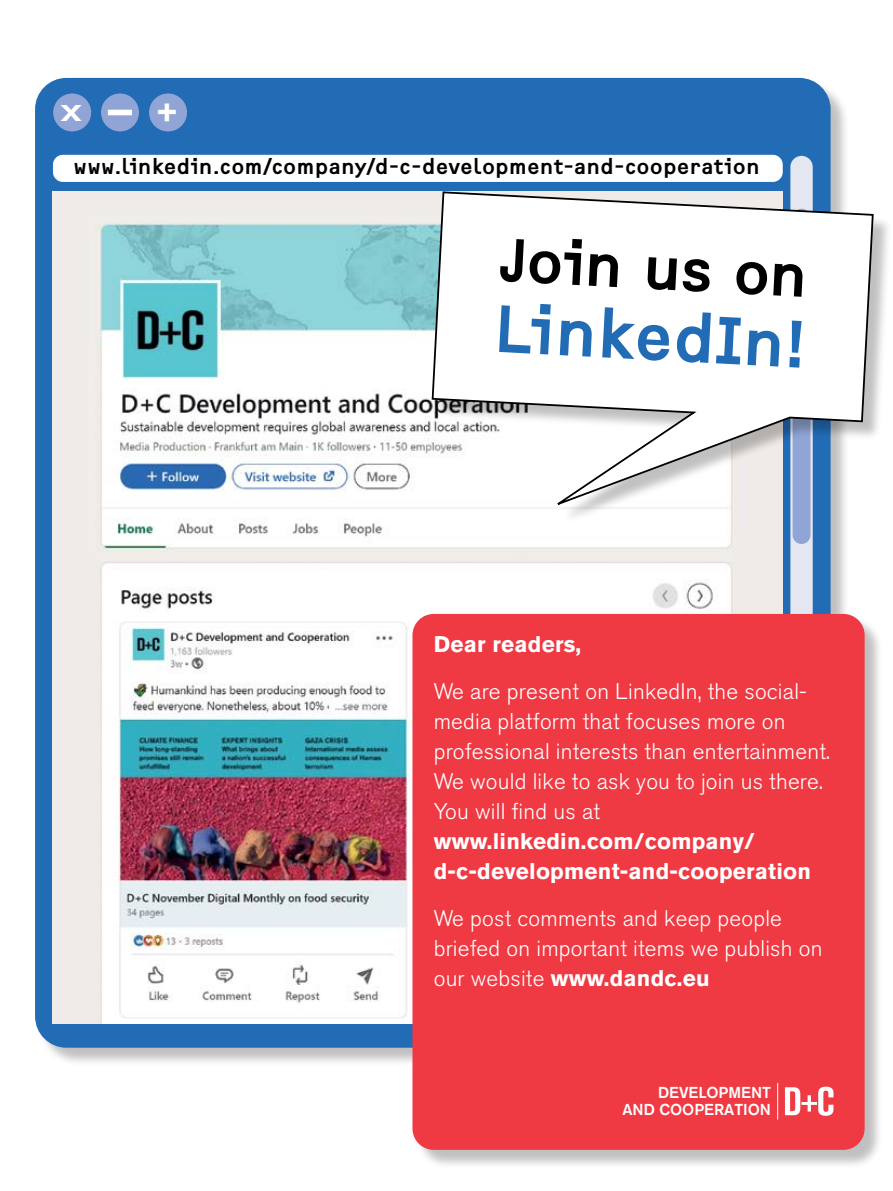
<style>
.page{position:relative;width:893px;height:1191px;background:#fff}
.page>*{position:absolute;margin:0;border:0;box-sizing:border-box;transform-origin:0 0}
.t1{font:700 68.85px "F2 FOCR Bczyk LT Std";color:#226bb5}
.t2{font:700 63px "F2 FOCR Bczyk LT Std";color:#000}
.t3{font:700 35.4px "F2 FOCR Bczyk LT Std";color:#fff}
.t4{font:700 23.7px "F2 FOCR Bczyk LT Std";color:#fff;scale:1.75 1}
.t5{font:300 22.5px/30px "Akzidenz Grotesk BE";letter-spacing:.01em;color:#fff}
.t6{font:700 22.5px/30px "Akzidenz Grotesk BE";letter-spacing:.01em;color:#fff}
.t7{font:700 22.05px "F2 FOCR Bczyk LT Std";letter-spacing:.005em;color:#000}
.t8{font:500 15.75px/16.8px "Akzidenz Grotesk BE";color:#fff;text-align:right}
.s1{font-weight:700}
</style>
<div class="page">
<div style="left:35px;top:78px;width:796px;height:969px;background:#226bb5;border-radius:31px"></div>
<div style="left:53px;top:93px;width:38px;height:38px;background:#90a5d5;border-radius:50%"></div>
<div style="left:101px;top:93px;width:38px;height:38px;background:#90a5d5;border-radius:50%"></div>
<div style="left:108px;top:110px;width:24px;height:5px;background:#fff"></div>
<div style="left:149px;top:93px;width:38px;height:38px;background:#90a5d5;border-radius:50%"></div>
<img style="left:53px;top:192px;width:730px;height:831px">
<div style="left:790px;top:156px;width:23px;height:868px;background:#e4e6f1;border-radius:11px"></div>
<div style="left:793px;top:209px;width:17px;height:335px;background:#90a5d5;border-radius:9px"></div>
<div style="left:53px;top:155px;width:730px;height:27px;background:#fff;border-radius:10px"></div>
<div style="left:415px;top:616px;width:469px;height:552px;background:#000;opacity:.25"></div>
<div style="left:412px;top:614px;width:453px;height:535px;background:#ef3a44;border-radius:21px"></div>
<div style="left:434px;top:194px;width:458px;height:329px;background:#000;opacity:.25"></div>
<svg style="left:431px;top:190px;width:444px;height:321px;background:#edeff1"></svg>
<hr style="left:777px;top:1083px;width:1px;height:36px;background:#fff">
<svg style="left:785px;top:1086px;width:48px;height:29px"></svg>
<p class="t4" style="left:60px;top:101px;width:14px">X</p>
<h3 class="t3" style="left:155px;top:94px;width:25px">+</h3>
<p class="t7" style="left:74px;top:155px;width:688px">www.linkedin.com/company/d-c-development-and-cooperation</p>
<h2 class="t2" style="left:500px;top:228px;width:312px;rotate:3deg">Join us on</h2>
<h1 class="t1" style="left:495px;top:294px;width:315px;rotate:3deg">LinkedIn!</h1>
<p class="t6" style="left:434px;top:629px;width:149px">Dear readers,</p>
<p class="t5" style="left:434px;top:677px;width:398px">We are present on LinkedIn, the social&shy;media platform that focuses more on professional interests than entertainment.<br>We would like to ask you to join us there.<br>You will find us at</p>
<p class="t6" style="left:434px;top:826px;width:379px">www.linkedin.com/company/ d-c-development-and-cooperation</p>
<p class="t5" style="left:434px;top:903px;width:390px">We post comments and keep people briefed on important items we publish on our website <span class="s1">www.dandc.eu</span></p>
<p class="t8" style="left:622px;top:1084px;width:150px">DEVELOPMENT<br>AND COOPERATION</p>
</div>
